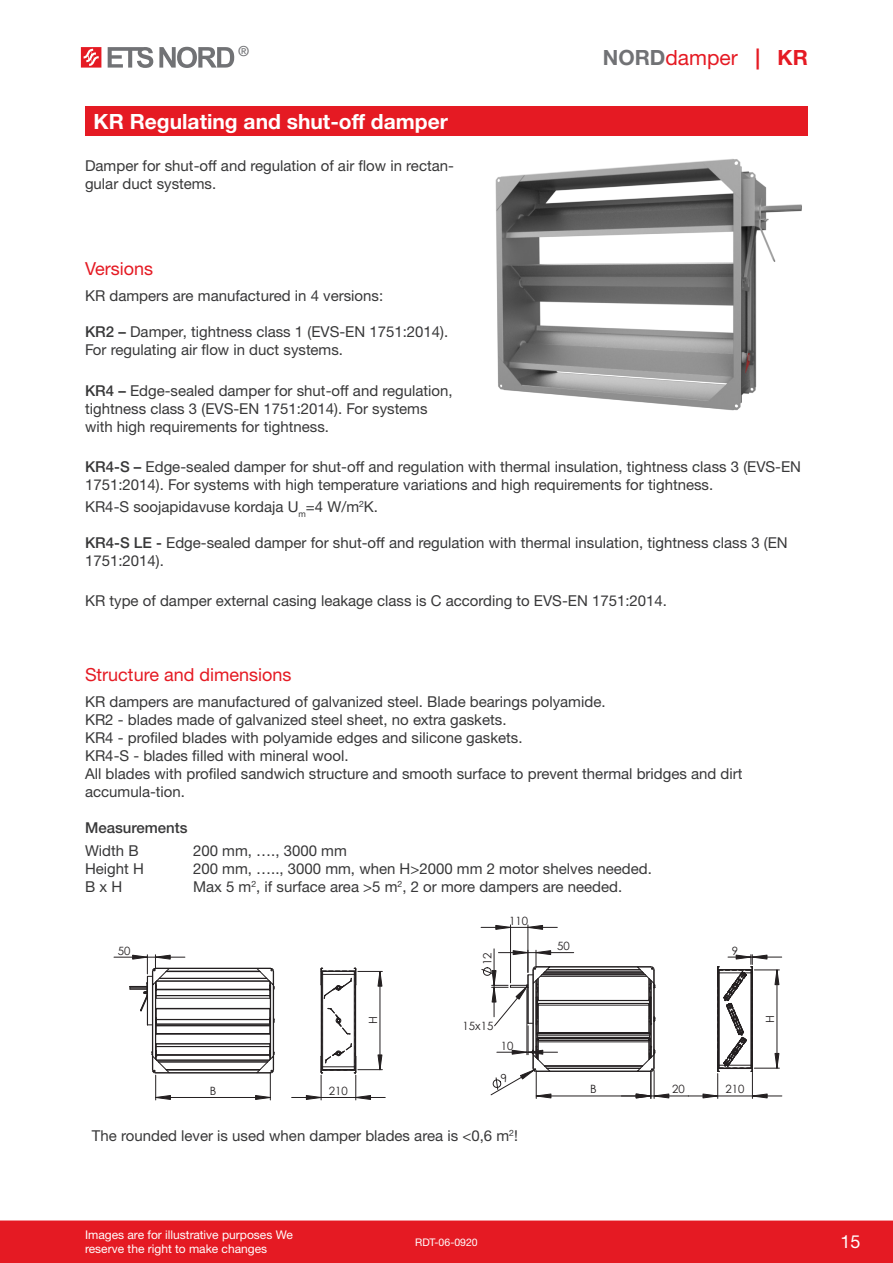
<style>
.page{position:relative;width:893px;height:1263px;background:#fff}
.page>*{position:absolute;margin:0;border:0;box-sizing:border-box;transform-origin:0 0}
.Tootenimi{font:700 21px "Helvetica Neue LTW1 G";color:#fff}
.t1{font:21px "Helvetica Neue LTW1 G";color:#e51a23}
.Pealkiri{font:18px "Helvetica Neue LTW1 G";color:#e51a23}
.t2{font:18px "Helvetica Neue LTW1 G";color:#fff}
.Tekst_1{font:15px/18px "Helvetica Neue LTW1 G";color:#383839}
.Näidis{font:15px/18px "Helvetica Neue LTW1 G";color:#383839}
.Näidis-2{font:500 15px "Helvetica Neue LTW1 G";color:#383839}
.t3{font:500 13.95px "Helvetica Neue LTW1 G";color:#717275}
.t4{font:12px/14.4px "Helvetica Neue LTW1 G";color:#fff}
.t5{font:11.4px "Century Gothic";color:#231f20}
.t6{font:10.5px "Helvetica Neue LTW1 G";color:#fff}
.s1{font-weight:700;color:#717275}
.s2{font-weight:700}
.s3{font-weight:500}
</style>
<div class="page">
<div style="left:0;top:1220px;width:893px;height:43px;background:#e51a23"></div>
<svg style="left:108px;top:47px;width:45px;height:21px"></svg>
<svg style="left:159px;top:47px;width:75px;height:21px"></svg>
<svg style="left:81px;top:47px;width:20px;height:21px"></svg>
<img style="left:495px;top:159px;width:307px;height:252px">
<div style="left:85px;top:106px;width:723px;height:30px;background:#e51a23"></div>
<hr style="left:273px;top:971px;width:1px;height:99px;background:#231f20">
<hr style="left:270px;top:982px;width:1px;height:77px;background:#231f20">
<hr style="left:152px;top:971px;width:1px;height:99px;background:#231f20">
<hr style="left:155px;top:982px;width:1px;height:77px;background:#231f20">
<hr style="left:114px;top:957px;width:33px;height:1px;background:#231f20">
<svg style="left:130px;top:955px;width:145px;height:80px"></svg>
<svg style="left:151px;top:1043px;width:124px;height:57px"></svg>
<hr style="left:752px;top:1096px;width:30px;height:1px;background:#231f20">
<hr style="left:688px;top:1096px;width:30px;height:1px;background:#231f20">
<hr style="left:751px;top:957px;width:31px;height:1px;background:#231f20">
<svg style="left:703px;top:955px;width:76px;height:143px"></svg>
<hr style="left:654px;top:1096px;width:35px;height:1px;background:#231f20">
<hr style="left:528px;top:925px;width:1px;height:47px;background:#231f20">
<hr style="left:494px;top:949px;width:1px;height:36px;background:#231f20">
<hr style="left:510px;top:925px;width:1px;height:58px;background:#231f20">
<svg style="left:481px;top:925px;width:76px;height:4px"></svg>
<hr style="left:321px;top:1097px;width:64px;height:1px;background:#231f20">
<svg style="left:292px;top:967px;width:90px;height:133px"></svg>
<svg style="left:481px;top:950px;width:188px;height:148px"></svg>
<p class="t3" style="left:238px;top:43px;width:13px">®</p>
<p class="t1" style="left:603px;top:44px;width:207px"><span class="s1">NORD</span>damper <span class="s2">| KR</span></p>
<p class="Tootenimi" style="left:94px;top:108px;width:356px">KR Regulating and shut-off damper</p>
<p class="Tekst_1" style="left:85px;top:157px;width:370px">Damper for shut-off and regulation of air flow in rectan&shy;gular duct systems.</p>
<p class="Pealkiri" style="left:85px;top:257px;width:70px">Versions</p>
<p class="Tekst_1" style="left:85px;top:287px;width:300px">KR dampers are manufactured in 4 versions:</p>
<p class="Näidis" style="left:85px;top:323px;width:365px"><span class="s3">KR2 –</span> Damper, tightness class 1 (EVS-EN 1751:2014).<br>For regulating air flow in duct systems.</p>
<p class="Näidis" style="left:85px;top:381px;width:369px"><span class="s3">KR4 –</span> Edge-sealed damper for shut-off and regulation, tightness class 3 (EVS-EN 1751:2014). For systems with high requirements for tightness.</p>
<p class="Näidis" style="left:85px;top:457px;width:718px"><span class="s3">KR4-S –</span> Edge-sealed damper for shut-off and regulation with thermal insulation, tightness class 3 (EVS-EN<br>1751:2014). For systems with high temperature variations and high requirements for tightness.</p>
<p class="Tekst_1" style="left:85px;top:498px;width:295px">KR4-S soojapidavuse kordaja U<sub>m</sub>=4 W/m<sup>2</sup>K.</p>
<p class="Näidis" style="left:85px;top:534px;width:704px"><span class="s3">KR4-S LE -</span> Edge-sealed damper for shut-off and regulation with thermal insulation, tightness class 3 (EN<br>1751:2014).</p>
<p class="Tekst_1" style="left:85px;top:592px;width:583px">KR type of damper external casing leakage class is C according to EVS-EN 1751:2014.</p>
<p class="Pealkiri" style="left:85px;top:663px;width:208px">Structure and dimensions</p>
<p class="Tekst_1" style="left:85px;top:693px;width:522px">KR dampers are manufactured of galvanized steel. Blade bearings polyamide.</p>
<p class="Tekst_1" style="left:85px;top:711px;width:423px">KR2 - blades made of galvanized steel sheet, no extra gaskets.</p>
<p class="Tekst_1" style="left:85px;top:729px;width:439px">KR4 - profiled blades with polyamide edges and silicone gaskets.</p>
<p class="Tekst_1" style="left:85px;top:747px;width:265px">KR4-S - blades filled with mineral wool.</p>
<p class="Tekst_1" style="left:85px;top:765px;width:659px">All blades with profiled sandwich structure and smooth surface to prevent thermal bridges and dirt accumula-tion.</p>
<p class="Näidis-2" style="left:85px;top:819px;width:104px">Measurements</p>
<p class="Tekst_1" style="left:85px;top:841px;width:55px">Width B</p>
<p class="Tekst_1" style="left:193px;top:841px;width:155px">200 mm, …., 3000 mm</p>
<p class="Tekst_1" style="left:85px;top:859px;width:60px">Height H</p>
<p class="Tekst_1" style="left:193px;top:859px;width:460px">200 mm, ….., 3000 mm, when H&gt;2000 mm 2 motor shelves needed.</p>
<p class="Tekst_1" style="left:85px;top:877px;width:39px">B x H</p>
<p class="Tekst_1" style="left:193px;top:877px;width:431px">Max 5 m<sup>2</sup>, if surface area &gt;5 m<sup>2</sup>, 2 or more dampers are needed.</p>
<p class="t5" style="left:118px;top:942px;width:14px">50</p>
<p class="t5" style="left:365px;top:1024px;width:9px;rotate:-90deg">H</p>
<p class="t5" style="left:479px;top:965px;width:14px;rotate:-90deg">12</p>
<p class="t5" style="left:509px;top:913px;width:21px">110</p>
<p class="t5" style="left:462px;top:1018px;width:32px">15x15</p>
<p class="t5" style="left:501px;top:1038px;width:14px">10</p>
<p class="t5" style="left:557px;top:938px;width:14px">50</p>
<p class="t5" style="left:732px;top:942px;width:8px">9</p>
<p class="t5" style="left:210px;top:1083px;width:8px">B</p>
<p class="t5" style="left:725px;top:1081px;width:21px">210</p>
<p class="t5" style="left:672px;top:1081px;width:14px">20</p>
<p class="t5" style="left:590px;top:1081px;width:8px">B</p>
<p class="t5" style="left:329px;top:1083px;width:21px">210</p>
<p class="Tekst_1" style="left:92px;top:1126px;width:427px">The rounded lever is used when damper blades area is &lt;0,6 m<sup>2</sup>!</p>
<p class="t5" style="left:762px;top:1023px;width:9px;rotate:-90deg">H</p>
<p class="t4" style="left:85px;top:1227px;width:209px">Images are for illustrative purposes We reserve the right to make changes</p>
<p class="t6" style="left:415px;top:1235px;width:64px">RDT-06-0920</p>
<p class="t2" style="left:840px;top:1230px;width:22px">15</p>
</div>
